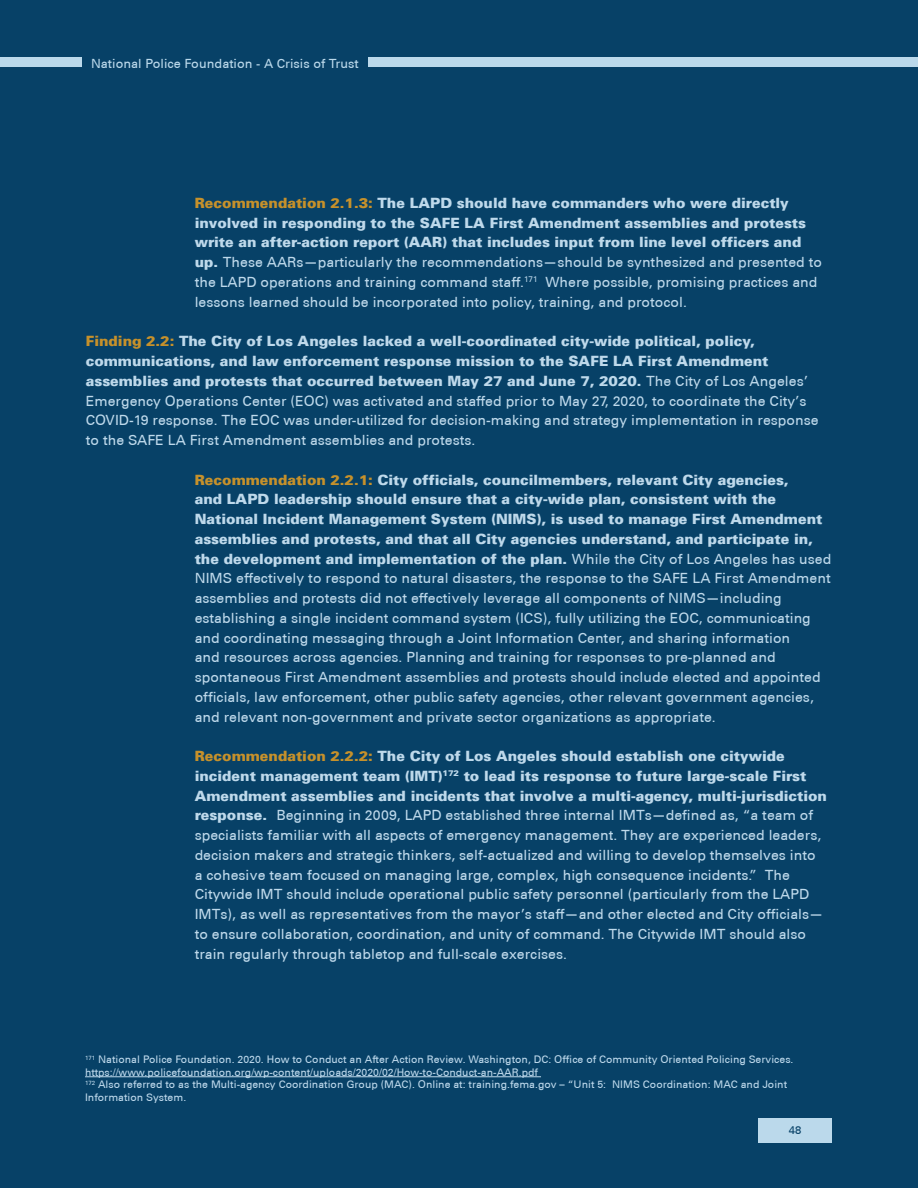
<style>
.page{position:relative;width:918px;height:1188px;background:#074167}
.page>*{position:absolute;margin:0;border:0;box-sizing:border-box;transform-origin:0 0}
.t1{font:500 14.1px/19.8px "Univers CE";color:#bed9eb}
.t2{font:500 12.75px "Univers CE";color:#bbd9eb}
.t3{font:500 11.25px "Univers CE";color:#074167}
.t4{font:500 10.5px/12.6px "Univers CE";color:#bed9ec}
.s1{font-family:"Univers";font-weight:900;color:#c6912b}
.s2{font-family:"Univers";font-weight:900}
</style>
<div class="page">
<hr style="left:85px;top:1077px;width:456px;height:1px;background:#bed9ec">
<div style="left:758px;top:1118px;width:74px;height:25px;background:#bbd9eb"></div>
<div style="left:368px;top:58px;width:550px;height:9px;background:#bbd9eb"></div>
<div style="left:0;top:58px;width:81px;height:9px;background:#bbd9eb"></div>
<p class="t2" style="left:91px;top:56px;width:269px">National Police Foundation - A Crisis of Trust</p>
<p class="t1" style="left:195px;top:193px;width:629px"><span class="s1">Recommendation 2.1.3:</span> <span class="s2">The LAPD should have commanders who were directly involved in responding to the SAFE LA First Amendment assemblies and protests write an after-action report (AAR) that includes input from line level officers and up.</span> These AARs—particularly the recommendations—should be synthesized and presented to the LAPD operations and training command staff.<sup>171</sup> Where possible, promising practices and lessons learned should be incorporated into policy, training, and protocol.</p>
<p class="t1" style="left:86px;top:332px;width:734px"><span class="s1">Finding 2.2:</span> <span class="s2">The City of Los Angeles lacked a well-coordinated city-wide political, policy, communications, and law enforcement response mission to the SAFE LA First Amendment assemblies and protests that occurred between May 27 and June 7, 2020.</span> The City of Los Angeles’ Emergency Operations Center (EOC) was activated and staffed prior to May 27, 2020, to coordinate the City’s COVID-19 response. The EOC was under-utilized for decision-making and strategy implementation in response to the SAFE LA First Amendment assemblies and protests.</p>
<p class="t1" style="left:195px;top:470px;width:638px"><span class="s1">Recommendation 2.2.1:</span> <span class="s2">City officials, councilmembers, relevant City agencies,<br>and LAPD leadership should ensure that a city-wide plan, consistent with the National Incident Management System (NIMS), is used to manage First Amendment assemblies and protests, and that all City agencies understand, and participate in, the development and implementation of the plan.</span> While the City of Los Angeles has used NIMS effectively to respond to natural disasters, the response to the SAFE LA First Amendment assemblies and protests did not effectively leverage all components of NIMS—including establishing a single incident command system (ICS), fully utilizing the EOC, communicating and coordinating messaging through a Joint Information Center, and sharing information<br>and resources across agencies. Planning and training for responses to pre-planned and spontaneous First Amendment assemblies and protests should include elected and appointed officials, law enforcement, other public safety agencies, other relevant government agencies, and relevant non-government and private sector organizations as appropriate.</p>
<p class="t1" style="left:195px;top:747px;width:634px"><span class="s1">Recommendation 2.2.2:</span> <span class="s2">The City of Los Angeles should establish one citywide incident management team (IMT)</span><sup>172</sup> <span class="s2">to lead its response to future large-scale First Amendment assemblies and incidents that involve a multi-agency, multi-jurisdiction response.</span> Beginning in 2009, LAPD established three internal IMTs—defined as, “a team of specialists familiar with all aspects of emergency management. They are experienced leaders, decision makers and strategic thinkers, self-actualized and willing to develop themselves into a cohesive team focused on managing large, complex, high consequence incidents.” The Citywide IMT should include operational public safety personnel (particularly from the LAPD IMTs), as well as representatives from the mayor’s staff—and other elected and City officials— to ensure collaboration, coordination, and unity of command. The Citywide IMT should also train regularly through tabletop and full-scale exercises.</p>
<p class="t4" style="left:85px;top:1053px;width:710px"><sup>171</sup> National Police Foundation. 2020. How to Conduct an After Action Review. Washington, DC: Office of Community Oriented Policing Services.</p>
<p class="t4" style="left:85px;top:1066px;width:455px">https://www.policefoundation.org/wp-content/uploads/2020/02/How-to-Conduct-an-AAR.pdf</p>
<p class="t4" style="left:85px;top:1079px;width:704px"><sup>172</sup> Also referred to as the Multi-agency Coordination Group (MAC). Online at: training.fema.gov – “Unit 5: NIMS Coordination: MAC and Joint<br>Information System.</p>
<p class="t3" style="left:789px;top:1123px;width:14px">48</p>
<p class="t3" style="left:791px;top:1124px;width:14px">48</p>
</div>
